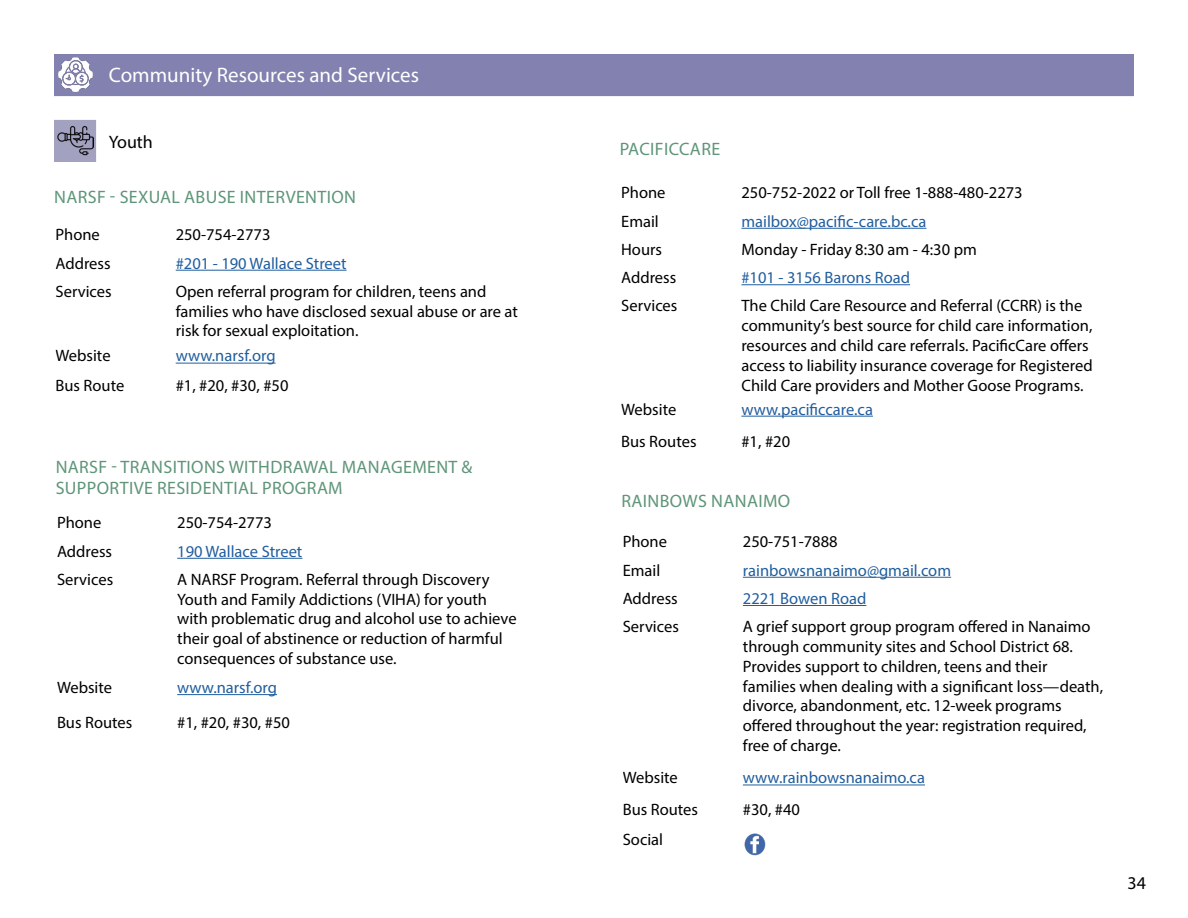
<style>
.page{position:relative;width:1188px;height:918px;background:#fff}
.page>*{position:absolute;margin:0;border:0;box-sizing:border-box;transform-origin:0 0}
.t1{font:21px "Myriad Pro";color:#fff}
.t2{font:18px/21.6px "Myriad Pro";letter-spacing:.02em;color:#5f9579}
.t3{font:18px "Myriad Pro";color:#000}
.t4{font:16.5px/19.8px "Myriad Pro";color:#000}
.t5{font:16.5px "Myriad Pro";color:#215e9e}
</style>
<div class="page">
<div style="left:54px;top:120px;width:42px;height:42px;background:#a3a1c0"></div>
<img style="left:57px;top:126px;width:36px;height:30px">
<div style="left:54px;top:54px;width:1080px;height:42px;background:#8281af"></div>
<img style="left:58px;top:57px;width:35px;height:35px">
<hr style="left:741px;top:228px;width:185px;height:1px;background:#215e9e">
<hr style="left:741px;top:284px;width:169px;height:1px;background:#215e9e">
<hr style="left:741px;top:416px;width:132px;height:1px;background:#215e9e">
<hr style="left:743px;top:577px;width:208px;height:1px;background:#215e9e">
<hr style="left:743px;top:605px;width:123px;height:1px;background:#215e9e">
<hr style="left:743px;top:785px;width:182px;height:1px;background:#215e9e">
<img style="left:743px;top:833px;width:24px;height:23px;border-radius:12px">
<hr style="left:176px;top:270px;width:171px;height:1px;background:#215e9e">
<hr style="left:176px;top:363px;width:100px;height:1px;background:#215e9e">
<hr style="left:177px;top:558px;width:125px;height:1px;background:#215e9e">
<hr style="left:177px;top:694px;width:100px;height:1px;background:#215e9e">
<p class="t1" style="left:109px;top:62px;width:312px">Community Resources and Services</p>
<p class="t3" style="left:109px;top:131px;width:46px">Youth</p>
<p class="t2" style="left:54px;top:186px;width:303px">NARSF - SEXUAL ABUSE INTERVENTION</p>
<p class="t4" style="left:56px;top:225px;width:46px">Phone</p>
<p class="t4" style="left:176px;top:225px;width:96px">250-754-2773</p>
<p class="t4" style="left:56px;top:253px;width:57px">Address</p>
<p class="t5" style="left:176px;top:253px;width:172px">#201 - 190 Wallace Street</p>
<p class="t4" style="left:56px;top:281px;width:58px">Services</p>
<p class="t4" style="left:176px;top:281px;width:344px">Open referral program for children, teens and families who have disclosed sexual abuse or are at risk for sexual exploitation.</p>
<p class="t4" style="left:56px;top:346px;width:57px">Website</p>
<p class="t5" style="left:176px;top:346px;width:101px">www.narsf.org</p>
<p class="t4" style="left:56px;top:375px;width:70px">Bus Route</p>
<p class="t4" style="left:176px;top:375px;width:114px">#1, #20, #30, #50</p>
<p class="t2" style="left:56px;top:456px;width:418px">NARSF - TRANSITIONS WITHDRAWAL MANAGEMENT &amp;<br>SUPPORTIVE RESIDENTIAL PROGRAM</p>
<p class="t4" style="left:57px;top:513px;width:46px">Phone</p>
<p class="t4" style="left:177px;top:513px;width:96px">250-754-2773</p>
<p class="t4" style="left:57px;top:541px;width:57px">Address</p>
<p class="t5" style="left:177px;top:541px;width:127px">190 Wallace Street</p>
<p class="t4" style="left:57px;top:569px;width:58px">Services</p>
<p class="t4" style="left:177px;top:569px;width:341px">A NARSF Program. Referral through Discovery Youth and Family Addictions (VIHA) for youth with problematic drug and alcohol use to achieve their goal of abstinence or reduction of harmful consequences of substance use.</p>
<p class="t4" style="left:57px;top:677px;width:57px">Website</p>
<p class="t5" style="left:177px;top:677px;width:101px">www.narsf.org</p>
<p class="t4" style="left:57px;top:712px;width:77px">Bus Routes</p>
<p class="t4" style="left:177px;top:712px;width:114px">#1, #20, #30, #50</p>
<p class="t2" style="left:620px;top:138px;width:102px">PACIFICCARE</p>
<p class="t4" style="left:621px;top:183px;width:46px">Phone</p>
<p class="t4" style="left:741px;top:183px;width:283px">250-752-2022 or Toll free 1-888-480-2273</p>
<p class="t4" style="left:621px;top:211px;width:39px">Email</p>
<p class="t5" style="left:741px;top:211px;width:186px">mailbox@pacific-care.bc.ca</p>
<p class="t4" style="left:621px;top:239px;width:42px">Hours</p>
<p class="t4" style="left:741px;top:239px;width:237px">Monday - Friday 8:30 am - 4:30 pm</p>
<p class="t4" style="left:621px;top:267px;width:57px">Address</p>
<p class="t5" style="left:741px;top:267px;width:170px">#101 - 3156 Barons Road</p>
<p class="t4" style="left:621px;top:296px;width:58px">Services</p>
<p class="t4" style="left:741px;top:296px;width:353px">The Child Care Resource and Referral (CCRR) is the community’s best source for child care information, resources and child care referrals. PacificCare offers access to liability insurance coverage for Registered Child Care providers and Mother Goose Programs.</p>
<p class="t4" style="left:621px;top:399px;width:57px">Website</p>
<p class="t5" style="left:741px;top:399px;width:133px">www.pacificcare.ca</p>
<p class="t4" style="left:621px;top:431px;width:77px">Bus Routes</p>
<p class="t4" style="left:741px;top:431px;width:50px">#1, #20</p>
<p class="t2" style="left:621px;top:490px;width:170px">RAINBOWS NANAIMO</p>
<p class="t4" style="left:623px;top:532px;width:46px">Phone</p>
<p class="t4" style="left:743px;top:532px;width:96px">250-751-7888</p>
<p class="t4" style="left:623px;top:560px;width:39px">Email</p>
<p class="t5" style="left:743px;top:560px;width:210px">rainbowsnanaimo@gmail.com</p>
<p class="t4" style="left:623px;top:588px;width:57px">Address</p>
<p class="t5" style="left:743px;top:588px;width:125px">2221 Bowen Road</p>
<p class="t4" style="left:623px;top:616px;width:58px">Services</p>
<p class="t4" style="left:743px;top:616px;width:362px">A grief support group program offered in Nanaimo through community sites and School District 68.<br>Provides support to children, teens and their families when dealing with a significant loss—death, divorce, abandonment, etc. 12-week programs offered throughout the year: registration required, free of charge.</p>
<p class="t4" style="left:623px;top:768px;width:57px">Website</p>
<p class="t5" style="left:743px;top:768px;width:184px">www.rainbowsnanaimo.ca</p>
<p class="t4" style="left:623px;top:799px;width:77px">Bus Routes</p>
<p class="t4" style="left:743px;top:799px;width:59px">#30, #40</p>
<p class="t4" style="left:623px;top:829px;width:42px">Social</p>
<p class="t3" style="left:1128px;top:871px;width:20px">34</p>
</div>
